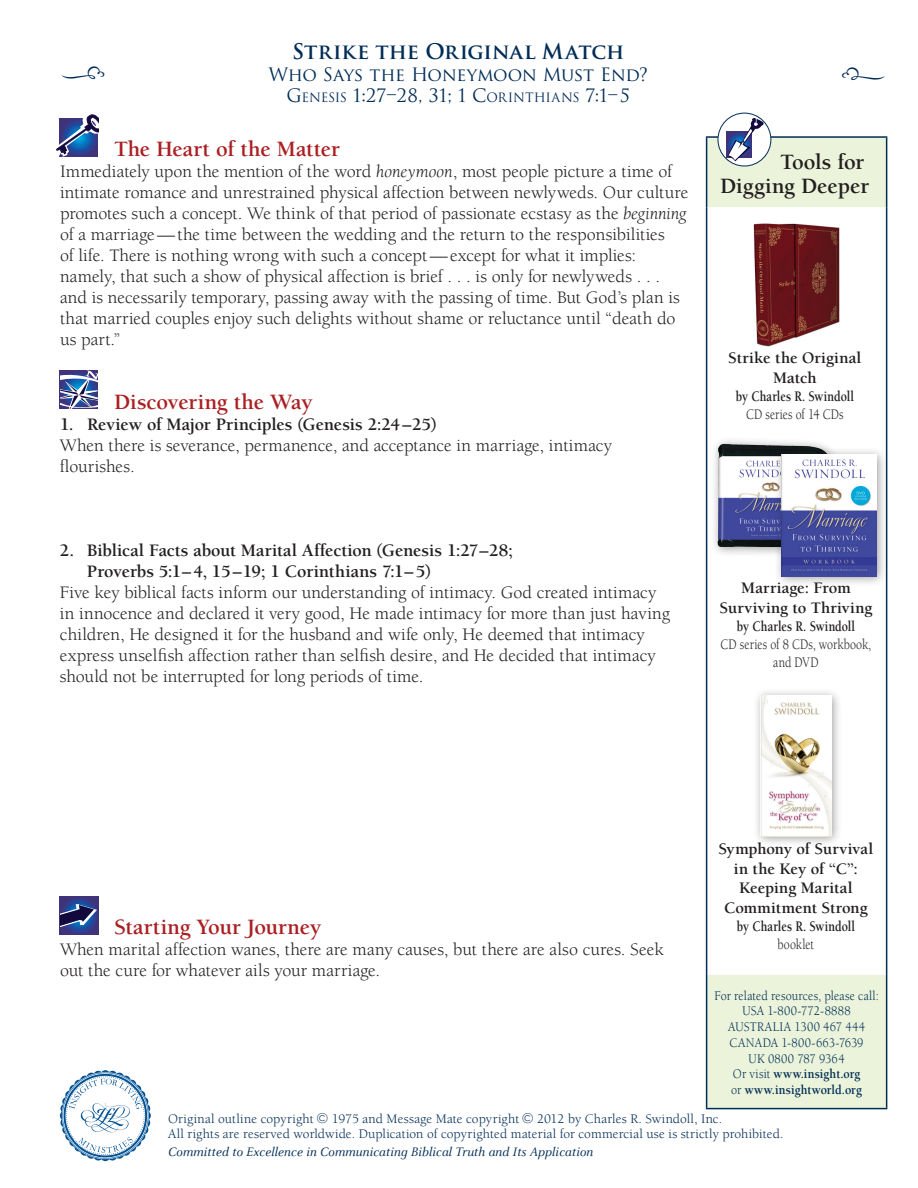
<style>
.page{position:relative;width:918px;height:1188px;background:#fff}
.page>*{position:absolute;margin:0;border:0;box-sizing:border-box;transform-origin:0 0}
.t1{font:36px "Type Embellishments One Plain";color:#002c55}
.t2{font:700 22.5px "Berkeley";letter-spacing:-.005em;color:#aa1f22}
.t3{font:700 22.5px/24px "Berkeley";letter-spacing:-.005em;color:#231f20;text-align:right}
.t4{font:700 21px "Trajan Pro";color:#002c55}
.t5{font:18px/21px "Berkeley";color:#231f20}
.t6{font:700 18px/21px "Berkeley";letter-spacing:-.005em;color:#231f20}
.t7{font:18px "Trajan";color:#002c55}
.t8{font:18px "Trajan Pro";letter-spacing:-.02em;color:#002c55}
.t9{font:700 16.5px/19.5px "Berkeley";letter-spacing:.005em;color:#231f20;text-align:center}
.t10{font:700 15px "Berkeley";color:#231f20;scale:.8 1}
.t11{font:15px/18px "Berkeley";letter-spacing:.01em;color:#231f20;text-align:center;scale:.8 1}
.t12{font:13.5px/15px "Berkeley";letter-spacing:.01em;color:#002c55}
.t13{font:13.5px/15.8px "Berkeley";letter-spacing:.01em;color:#002c55;text-align:center;scale:.9 1}
.t14{font:italic 13.5px "Celeste";color:#002c55}
.s1{font-size:12.6px}
.s2{font-style:italic}
.s3{font-weight:700}
</style>
<div class="page">
<svg style="left:707px;top:138px;width:179px;height:970px"></svg>
<hr style="left:706px;top:136px;width:181px;height:2px;background:#002c55">
<hr style="left:706px;top:138px;width:1px;height:69px;background:#002c55">
<hr style="left:886px;top:138px;width:1px;height:69px;background:#002c55">
<hr style="left:706px;top:207px;width:1px;height:768px;background:#002c55">
<hr style="left:886px;top:207px;width:1px;height:768px;background:#002c55">
<hr style="left:706px;top:975px;width:1px;height:133px;background:#002c55">
<hr style="left:886px;top:975px;width:1px;height:133px;background:#002c55">
<hr style="left:706px;top:1108px;width:181px;height:1px;background:#002c55">
<svg style="left:718px;top:113px;width:53px;height:53px"></svg>
<div style="left:718px;top:113px;width:53px;height:53px;border:1px solid #002c55;border-radius:50%"></div>
<div style="left:726px;top:131px;width:26px;height:26px;background:#3f337a"></div>
<svg style="left:727px;top:118px;width:37px;height:43px"></svg>
<svg style="left:60px;top:1070px;width:91px;height:91px"></svg>
<svg style="left:60px;top:371px;width:38px;height:38px"></svg>
<svg style="left:60px;top:896px;width:38px;height:38px"></svg>
<svg style="left:60px;top:904px;width:37px;height:23px"></svg>
<svg style="left:56px;top:114px;width:42px;height:42px"></svg>
<div style="left:752px;top:687px;width:91px;height:160px;background:#231f20;opacity:.44"></div>
<img style="left:761px;top:696px;width:70px;height:140px">
<div style="left:710px;top:436px;width:132px;height:122px;background:#231f20;opacity:.44"></div>
<img style="left:716px;top:443px;width:116px;height:106px">
<div style="left:774px;top:447px;width:114px;height:141px;background:#231f20;opacity:.44"></div>
<img style="left:782px;top:455px;width:95px;height:121px">
<img style="left:753px;top:223px;width:87px;height:124px">
<p class="t4" style="left:292px;top:39px;width:334px">Strike the Original Match</p>
<p class="t8" style="left:269px;top:63px;width:381px">Who Says the Honeymoon Must End?</p>
<p class="t7" style="left:286px;top:85px;width:345px">G<span class="s1">ENESIS</span> 1:27–28, 31; 1 C<span class="s1">ORINTHIANS</span> 7:1–5</p>
<h1 class="t1" style="left:60px;top:58px;width:47px">j</h1>
<h1 class="t1" style="left:841px;top:60px;width:47px">i</h1>
<p class="t2" style="left:114px;top:137px;width:227px">The Heart of the Matter</p>
<p class="t5" style="left:60px;top:161px;width:630px">Immediately upon the mention of the word <span class="s2">honeymoon</span>, most people picture a time of intimate romance and unrestrained physical affection between newlyweds. Our culture promotes such a concept. We think of that period of passionate ecstasy as the <span class="s2">beginning </span>of a marriage—the time between the wedding and the return to the responsibilities<br>of life. There is nothing wrong with such a concept—except for what it implies: namely, that such a show of physical affection is brief . . . is only for newlyweds . . . and is necessarily temporary, passing away with the passing of time. But God’s plan is that married couples enjoy such delights without shame or reluctance until “death do us part.”</p>
<p class="t2" style="left:114px;top:390px;width:200px">Discovering the Way</p>
<p class="t6" style="left:60px;top:414px;width:378px">1. Review of Major Principles (Genesis 2:24–25)</p>
<p class="t5" style="left:60px;top:435px;width:554px">When there is severance, permanence, and acceptance in marriage, intimacy flourishes.</p>
<p class="t6" style="left:87px;top:540px;width:427px;text-indent:-27px">2. Biblical Facts about Marital Affection (Genesis 1:27–28;<br>Proverbs 5:1–4, 15–19; 1 Corinthians 7:1–5)</p>
<p class="t5" style="left:60px;top:582px;width:612px">Five key biblical facts inform our understanding of intimacy. God created intimacy in innocence and declared it very good, He made intimacy for more than just having children, He designed it for the husband and wife only, He deemed that intimacy express unselfish affection rather than selfish desire, and He decided that intimacy should not be interrupted for long periods of time.</p>
<p class="t3" style="left:720px;top:150px;width:151px">Tools for<br>Digging Deeper</p>
<p class="t9" style="left:728px;top:348px;width:135px">Strike the Original<br>Match</p>
<p class="t10" style="left:736px;top:388px;width:149px">by Charles R. Swindoll</p>
<p class="t11" style="left:746px;top:405px;width:124px">CD series of 14 CDs</p>
<p class="t9" style="left:720px;top:578px;width:154px">Marriage: From<br>Surviving to Thriving</p>
<p class="t10" style="left:737px;top:618px;width:149px">by Charles R. Swindoll</p>
<p class="t11" style="left:721px;top:635px;width:190px">CD series of 8 CDs, workbook, and DVD</p>
<p class="t2" style="left:114px;top:915px;width:209px">Starting Your Journey</p>
<p class="t5" style="left:60px;top:939px;width:605px">When marital affection wanes, there are many causes, but there are also cures. Seek out the cure for whatever ails your marriage.</p>
<p class="t9" style="left:718px;top:840px;width:156px">Symphony of Survival in the Key of “C”:<br>Keeping Marital<br>Commitment Strong</p>
<p class="t10" style="left:737px;top:918px;width:149px">by Charles R. Swindoll</p>
<p class="t11" style="left:778px;top:935px;width:47px">booklet</p>
<p class="t13" style="left:714px;top:988px;width:184px">For related resources, please call:<br>USA 1-800-772-8888<br>AUSTRALIA 1300 467 444<br>CANADA 1-800-663-7639<br>UK 0800 787 9364<br>Or visit <span class="s3">www.insight.org<br></span>or <span class="s3">www.insightworld.org</span></p>
<p class="t12" style="left:168px;top:1111px;width:617px;text-indent:369px">2012 by Charles R. Swindoll, Inc.<br>All rights are reserved worldwide. Duplication of copyrighted material for commercial use is strictly prohibited.</p>
<p class="t14" style="left:168px;top:1145px;width:427px">Committed to Excellence in Communicating Biblical Truth and Its Application</p>
<p class="t12" style="left:168px;top:1111px;width:147px">Original outline copyright</p>
<p class="t12" style="left:332px;top:1111px;width:189px">1975 and Message Mate copyright</p>
</div>
